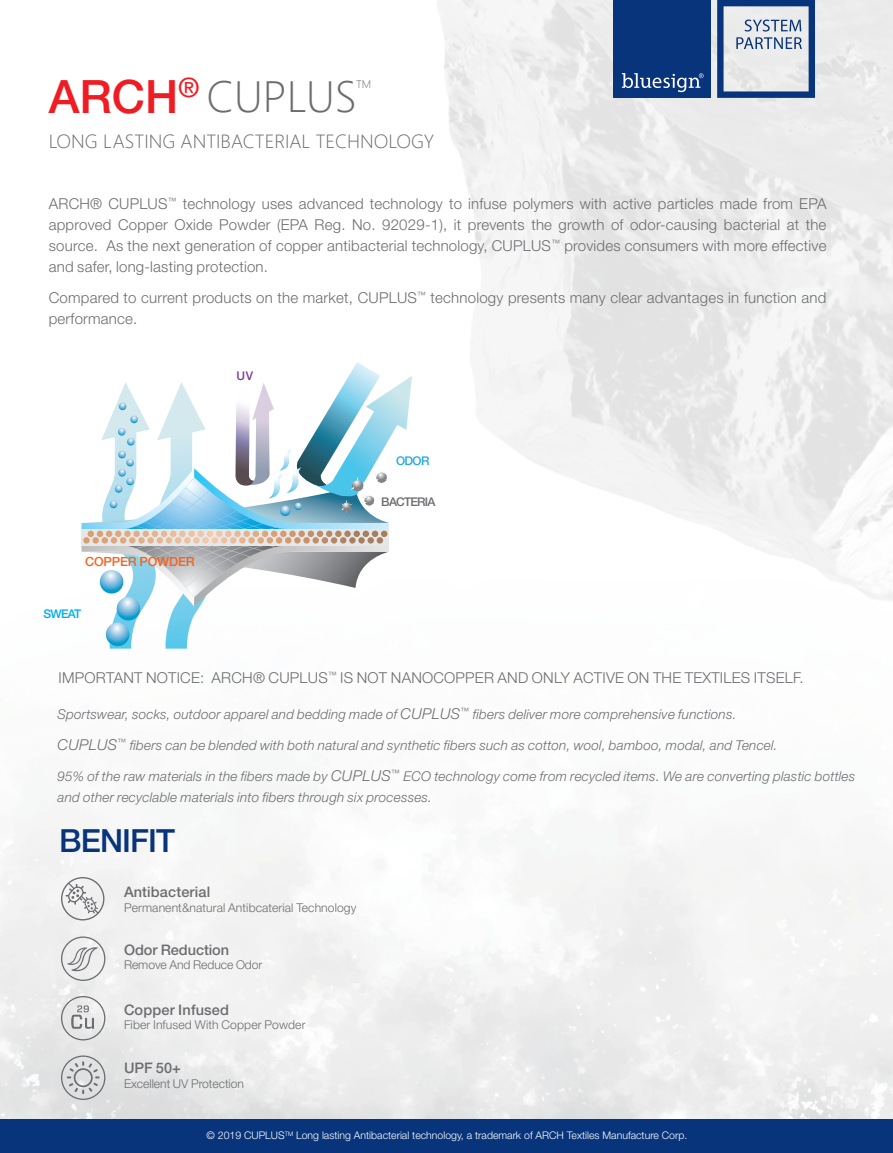
<style>
.page{position:relative;width:893px;height:1153px;background:#fff}
.page>*{position:absolute;margin:0;border:0;box-sizing:border-box;transform-origin:0 0}
.t1{font:500 46.05px "Helvetica Neue";color:#ee1d23}
.t2{font:300 40.95px "Microsoft Ya Hei";color:#6c6d70}
.t3{font:500 31.95px "Helvetica Neue";letter-spacing:-.03em;color:#08347b}
.t4{font:300 17.85px "Microsoft Ya Hei";color:#6c6d70}
.t5{font:300 15px/21px "Helvetica Neue";letter-spacing:.015em;color:#6c6d70;text-align:justify}
.t6{font:500 14.55px "Helvetica Neue";letter-spacing:.01em;color:#6c6d70}
.t7{font:italic 300 13.5px/21px "Helvetica Neue";letter-spacing:.015em;color:#6c6d70}
.t8{font:500 12.6px "Helvetica Neue";letter-spacing:-.01em;color:#f36421}
.t9{font:300 12.15px "Helvetica Neue";letter-spacing:.01em;color:#6c6d70}
.t10{font:500 12px "Helvetica Neue";letter-spacing:-.065em;color:#6c6d70}
.t11{font:500 12px "Helvetica Neue";letter-spacing:-.06em;color:#00aeef}
.t12{font:500 12px "Helvetica Neue";color:#24aae1}
.t13{font:500 12px "Helvetica Neue";color:#7e3e98}
.t14{font:300 10.5px "Helvetica Neue";color:#fff}
.t15{font:300 10.5px "Microsoft Ya Hei";color:#6c6d70}
.s1{font-size:15px}
</style>
<div class="page">
<div style="left:0;top:1119px;width:893px;height:33px;background:#08347b"></div>
<svg style="left:61px;top:995px;width:44px;height:45px;background:#d4d5d6"></svg>
<svg style="left:61px;top:876px;width:43px;height:44px"></svg>
<svg style="left:61px;top:936px;width:44px;height:44px"></svg>
<svg style="left:61px;top:1055px;width:44px;height:44px;background:#cacbcc"></svg>
<svg style="left:82px;top:362px;width:330px;height:286px"></svg>
<div style="left:613px;top:0;width:98px;height:98px;background:#08347b"></div>
<svg style="left:622px;top:73px;width:82px;height:19px"></svg>
<svg style="left:717px;top:0;width:98px;height:98px;background:#a8b5ca"></svg>
<h1 class="t1" style="left:49px;top:69px;width:153px">ARCH<sup>®</sup></h1>
<h2 class="t2" style="left:207px;top:70px;width:152px">CUPLUS</h2>
<p class="t15" style="left:356px;top:77px;width:17px">TM</p>
<p class="t4" style="left:49px;top:130px;width:387px">LONG LASTING ANTIBACTERIAL TECHNOLOGY</p>
<p class="t5" style="left:49px;top:193px;width:779px">ARCH® CUPLUS<sup>™</sup> technology uses advanced technology to infuse polymers with active particles made from EPA approved Copper Oxide Powder (EPA Reg. No. 92029-1), it prevents the growth of odor-causing bacterial at the source. As the next generation of copper antibacterial technology, CUPLUS<sup>™</sup> provides consumers with more effective and safer, long-lasting protection.</p>
<p class="t5" style="left:49px;top:287px;width:779px">Compared to current products on the market, CUPLUS<sup>™</sup> technology presents many clear advantages in function and performance.</p>
<p class="t13" style="left:236px;top:369px;width:18px">UV</p>
<p class="t8" style="left:85px;top:554px;width:111px">COPPER POWDER</p>
<p class="t11" style="left:43px;top:606px;width:39px">SWEAT</p>
<p class="t12" style="left:396px;top:454px;width:35px">ODOR</p>
<p class="t10" style="left:381px;top:494px;width:56px">BACTERIA</p>
<p class="t5" style="left:59px;top:666px;width:747px">IMPORTANT NOTICE: ARCH® CUPLUS<sup>™</sup> IS NOT NANOCOPPER AND ONLY ACTIVE ON THE TEXTILES ITSELF.</p>
<p class="t7" style="left:58px;top:703px;width:680px">Sportswear, socks, outdoor apparel and bedding made of <span class="s1">CUPLUS</span><sup>™</sup> fibers deliver more comprehensive functions.</p>
<p class="t7" style="left:58px;top:734px;width:721px"><span class="s1">CUPLUS</span><sup>™</sup> fibers can be blended with both natural and synthetic fibers such as cotton, wool, bamboo, modal, and Tencel.</p>
<p class="t7" style="left:58px;top:765px;width:799px">95% of the raw materials in the fibers made by <span class="s1">CUPLUS</span><sup>™</sup> ECO technology come from recycled items. We are converting plastic bottles and other recyclable materials into fibers through six processes.</p>
<h3 class="t3" style="left:59px;top:821px;width:117px">BENIFIT</h3>
<p class="t6" style="left:124px;top:883px;width:88px">Antibacterial</p>
<p class="t9" style="left:124px;top:900px;width:234px">Permanent&amp;natural Antibcaterial Technology</p>
<p class="t6" style="left:124px;top:940px;width:107px">Odor Reduction</p>
<p class="t9" style="left:124px;top:957px;width:140px">Remove And Reduce Odor</p>
<p class="t6" style="left:124px;top:1000px;width:107px">Copper Infused</p>
<p class="t9" style="left:124px;top:1017px;width:183px">Fiber Infused With Copper Powder</p>
<p class="t6" style="left:124px;top:1059px;width:58px">UPF 50+</p>
<p class="t9" style="left:124px;top:1075px;width:122px">Excellent UV Protection</p>
<p class="t14" style="left:206px;top:1128px;width:482px">© 2019 CUPLUS<sup>TM</sup> Long lasting Antibacterial technology, a trademark of ARCH Textiles Manufacture Corp.</p>
</div>
